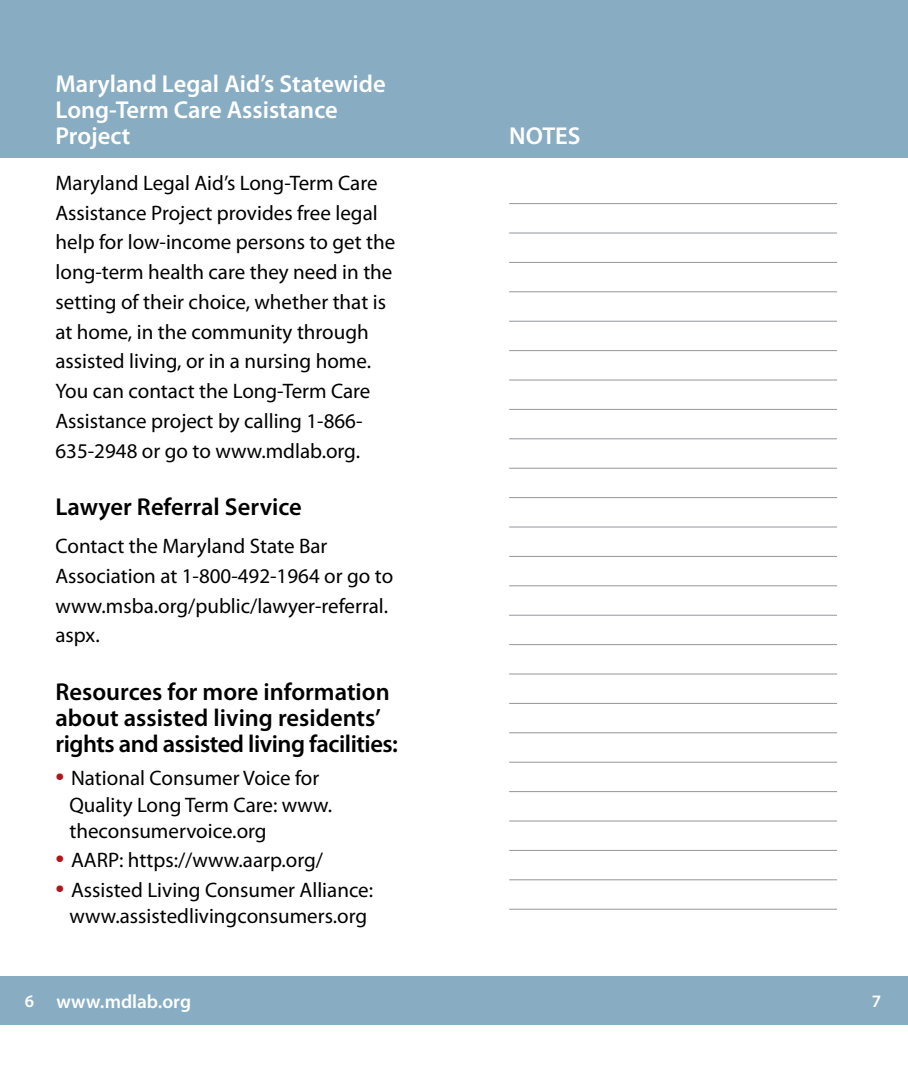
<style>
.page{position:relative;width:908px;height:1071px;background:#fff}
.page>*{position:absolute;margin:0;border:0;box-sizing:border-box;transform-origin:0 0}
.t1{font:600 24.5px/26.2px "Myriad Pro";color:#000}
.t2{font:600 24.5px/26.2px "Myriad Pro";color:#fff}
.t3{font:21px/29.8px "Myriad Pro";color:#000}
.t4{font:600 19.25px "Myriad Pro";color:#fff}
.t5{font:600 17.5px "Myriad Pro";color:#fff}
.s1{font-size:31.5px;color:#b5121b}
.s2{font-size:17.5px}
</style>
<div class="page">
<div style="left:0;top:976px;width:907px;height:49px;background:#88adc3"></div>
<div style="left:0;top:0;width:907px;height:158px;background:#88adc3"></div>
<hr style="left:509px;top:203px;width:327px;height:1px;background:#939598">
<hr style="left:509px;top:233px;width:327px;height:1px;background:#939598">
<hr style="left:509px;top:262px;width:327px;height:1px;background:#939598">
<hr style="left:509px;top:291px;width:327px;height:1px;background:#939598">
<hr style="left:509px;top:321px;width:327px;height:1px;background:#939598">
<hr style="left:509px;top:350px;width:327px;height:1px;background:#939598">
<hr style="left:509px;top:380px;width:327px;height:1px;background:#939598">
<hr style="left:509px;top:409px;width:327px;height:1px;background:#939598">
<hr style="left:509px;top:438px;width:327px;height:1px;background:#939598">
<hr style="left:509px;top:468px;width:327px;height:1px;background:#939598">
<hr style="left:509px;top:497px;width:327px;height:1px;background:#939598">
<hr style="left:509px;top:527px;width:327px;height:1px;background:#939598">
<hr style="left:509px;top:556px;width:327px;height:1px;background:#939598">
<hr style="left:509px;top:585px;width:327px;height:1px;background:#939598">
<hr style="left:509px;top:615px;width:327px;height:1px;background:#939598">
<hr style="left:509px;top:644px;width:327px;height:1px;background:#939598">
<hr style="left:509px;top:674px;width:327px;height:1px;background:#939598">
<hr style="left:509px;top:703px;width:327px;height:1px;background:#939598">
<hr style="left:509px;top:732px;width:327px;height:1px;background:#939598">
<hr style="left:509px;top:762px;width:327px;height:1px;background:#939598">
<hr style="left:509px;top:791px;width:327px;height:1px;background:#939598">
<hr style="left:509px;top:821px;width:327px;height:1px;background:#939598">
<hr style="left:509px;top:850px;width:327px;height:1px;background:#939598">
<hr style="left:509px;top:879px;width:327px;height:1px;background:#939598">
<hr style="left:509px;top:909px;width:327px;height:1px;background:#939598">
<p class="t2" style="left:55px;top:70px;width:331px">Maryland Legal Aid’s Statewide<br>Long-Term Care Assistance<br>Project</p>
<p class="t3" style="left:55px;top:168px;width:341px">Maryland Legal Aid’s Long-Term Care Assistance Project provides free legal help for low-income persons to get the long-term health care they need in the setting of their choice, whether that is at home, in the community through assisted living, or in a nursing home.<br>You can contact the Long-Term Care Assistance project by calling 1-866- 635-2948 or go to www.mdlab.org.</p>
<p class="t1" style="left:55px;top:493px;width:248px">Lawyer Referral Service</p>
<p class="t3" style="left:55px;top:531px;width:339px">Contact the Maryland State Bar<br>Association at 1-800-492-1964 or go to www.msba.org/public/lawyer-referral. aspx.</p>
<p class="t1" style="left:55px;top:678px;width:344px">Resources for more information about assisted living residents’ rights and assisted living facilities:</p>
<p class="t3" style="left:69px;top:765px;width:264px;line-height:26.2px;text-indent:-14px"><span class="s1">•</span> National Consumer Voice for<br>Quality Long Term Care: www. theconsumervoice.org</p>
<p class="t3" style="left:55px;top:845px;width:269px"><span class="s1">•</span> AARP: https://www.aarp.org/</p>
<p class="t3" style="left:55px;top:876px;width:319px;line-height:26.2px;text-align:center"><span class="s1">•</span> Assisted Living Consumer Alliance: www.assistedlivingconsumers.org</p>
<p class="t2" style="left:509px;top:122px;width:73px">NOTES</p>
<p class="t4" style="left:25px;top:989px;width:168px"><span class="s2">6</span> www.mdlab.org</p>
<p class="t5" style="left:871px;top:990px;width:11px">7</p>
</div>
